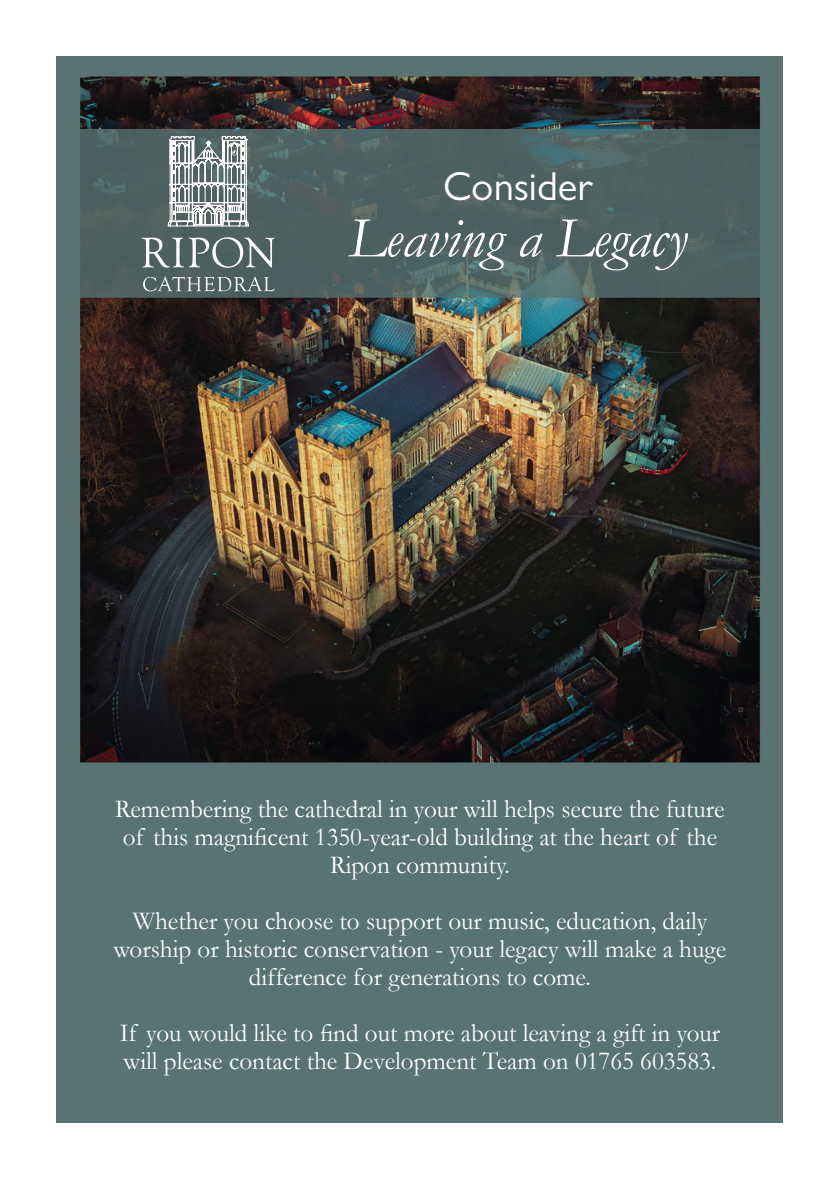
<style>
.page{position:relative;width:840px;height:1191px;background:#fff}
.page>*{position:absolute;margin:0;border:0;box-sizing:border-box;transform-origin:0 0}
.t1{font:italic 58px "Garamond";color:#fff}
.t2{font:40.6px "Gill Sans MT Pro";color:#fff}
.t3{font:26px/28px "Garamond";color:#fff;text-align:center}
</style>
<div class="page">
<div style="left:57px;top:57px;width:725px;height:1066px;background:#587372"></div>
<img style="left:80px;top:77px;width:680px;height:686px">
<svg style="left:142px;top:237px;width:132px;height:31px"></svg>
<svg style="left:143px;top:277px;width:131px;height:14px"></svg>
<svg style="left:167px;top:136px;width:82px;height:90px"></svg>
<h2 class="t2" style="left:443px;top:162px;width:150px">Consider</h2>
<h1 class="t1" style="left:348px;top:203px;width:340px">Leaving a Legacy</h1>
<p class="t3" style="left:115px;top:794px;width:610px">Remembering the cathedral in your will helps secure the future of this magnificent 1350-year-old building at the heart of the<br>Ripon community.</p>
<p class="t3" style="left:113px;top:906px;width:614px">Whether you choose to support our music, education, daily worship or historic conservation - your legacy will make a huge difference for generations to come.</p>
<p class="t3" style="left:120px;top:1018px;width:601px;text-align:left">If you would like to find out more about leaving a gift in your will please contact the Development Team on 01765 603583.</p>
</div>
